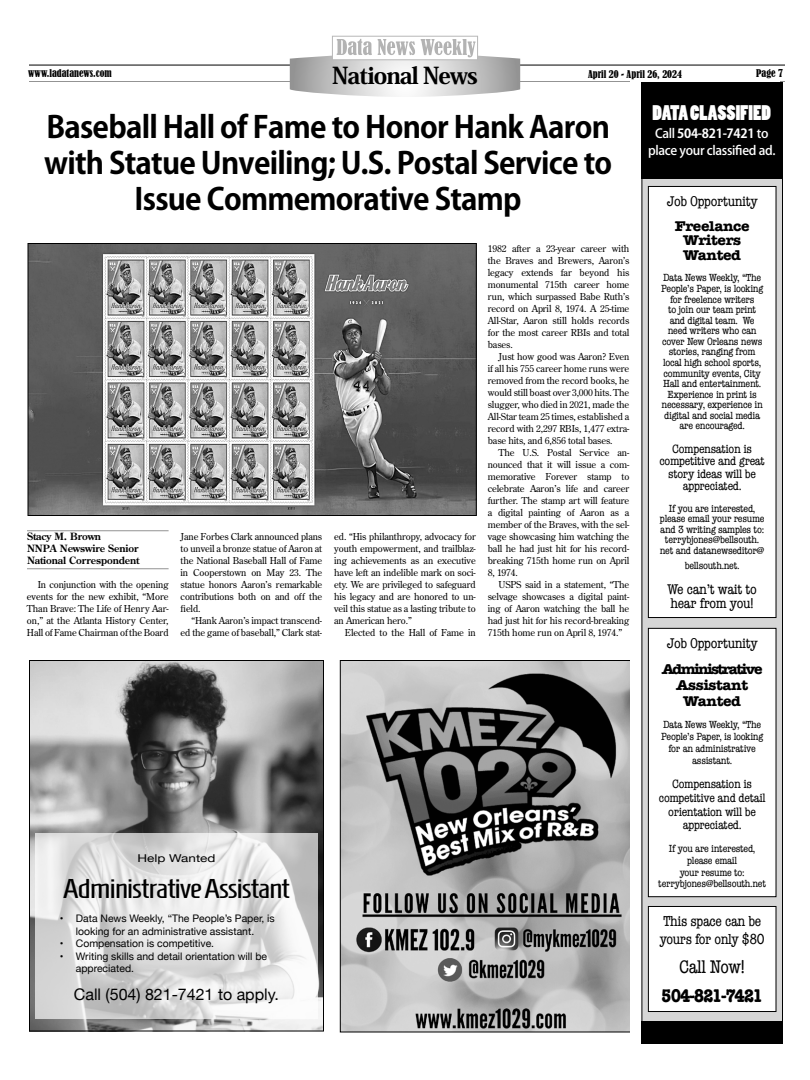
<style>
.page{position:relative;width:810px;height:1080px;background:#fff}
.page>*{position:absolute;margin:0;border:0;box-sizing:border-box;transform-origin:0 0}
.t1{font:700 30px/36px "Koz Go Pro";letter-spacing:-.025em;color:#000;text-align:center}
.t2{font:27.2px "Homenaje";letter-spacing:-.04em;color:#000;scale:1.23 1}
.t3{font:800 23px "Koz Min Pro";letter-spacing:-.045em;color:#000}
.t4{font:19.8px "Poplar Std";color:#fff}
.t5{font:700 condensed 19px "American Typewriter";letter-spacing:-.025em;color:#000;scale:1.04 1}
.t6{font:condensed 19px "American Typewriter";letter-spacing:-.025em;color:#000;scale:1.04 1}
.t7{font:16px "Helvetica Neue";color:#000}
.t8{font:condensed 15px/17.8px "American Typewriter";letter-spacing:-.025em;color:#000;scale:1.04 1}
.t9{font:condensed 14.6px/14.5px "American Typewriter";letter-spacing:-.025em;color:#000;scale:1.07 1}
.t10{font:700 14.6px/15.7px "American Typewriter";letter-spacing:-.09em;color:#000;text-align:center;scale:1.07 1}
.t11{font:700 14.6px/14.5px "American Typewriter";letter-spacing:-.025em;color:#000;text-align:center;scale:1.07 1}
.t12{font:condensed 12.6px/12.5px "American Typewriter";letter-spacing:-.025em;color:#000;text-align:center;scale:1.07 1}
.t13{font:500 12.6px/16.2px "Koz Go Pro";letter-spacing:-.025em;color:#fff;text-align:center}
.t14{font:10.8px "Helvetica Neue";color:#000;scale:1.25 1}
.t15{font:condensed 10.7px/10.6px "American Typewriter";letter-spacing:-.025em;color:#000;text-align:center;scale:1.07 1}
.t16{font:10.4px/12.5px "Helvetica Neue";color:#000;text-align:center}
.t17{font:700 10px/12px "Century Old Style Std";letter-spacing:-.01em;color:#000}
.t18{font:condensed 10px "Bernard";color:#000}
.t19{font:9.5px/12px "Century Old Style Std";letter-spacing:-.01em;color:#000;text-align:justify}
.s1{font-weight:700}
</style>
<div class="page">
<hr style="left:29px;top:81px;width:756px;height:1px;background:#939393">
<hr style="left:29px;top:65px;width:756px;height:1px;background:#000">
<div style="left:332px;top:36px;width:146px;height:24px;background:#fff;border:1px solid #b8b8b8"></div>
<svg style="left:289px;top:39px;width:231px;height:58px"></svg>
<hr style="left:27px;top:530px;width:142px;height:1px;background:#939393">
<hr style="left:27px;top:568px;width:142px;height:1px;background:#939393">
<img style="left:30px;top:245px;width:445px;height:269px">
<div style="left:28px;top:243px;width:449px;height:273px;border:1px solid #000"></div>
<img style="left:31px;top:662px;width:291px;height:368px">
<div style="left:29px;top:660px;width:295px;height:372px;border:1px solid #000"></div>
<svg style="left:35px;top:834px;width:283px;height:186px"></svg>
<img style="left:342px;top:662px;width:288px;height:368px">
<div style="left:630px;top:81px;width:150px;height:963px;background:#fff"></div>
<svg style="left:643px;top:178px;width:138px;height:844px;background:#c8c8c8"></svg>
<div style="left:641px;top:82px;width:142px;height:949px;border:1px solid #000"></div>
<div style="left:641px;top:82px;width:142px;height:96px;background:#000"></div>
<div style="left:641px;top:1022px;width:142px;height:22px;background:#000"></div>
<div style="left:648px;top:186px;width:128px;height:432px;background:#fff"></div>
<div style="left:648px;top:186px;width:128px;height:432px;border:1px solid #000"></div>
<div style="left:648px;top:628px;width:128px;height:269px;background:#fff"></div>
<div style="left:648px;top:628px;width:128px;height:269px;border:1px solid #000"></div>
<div style="left:648px;top:906px;width:128px;height:106px;background:#fff"></div>
<div style="left:648px;top:906px;width:128px;height:106px;border:1px solid #000"></div>
<p class="t18" style="left:28px;top:67px;width:85px">www.ladatanews.com</p>
<h3 class="t3" style="left:332px;top:58px;width:147px">National News</h3>
<p class="t18" style="left:588px;top:68px;width:95px">April 20 - April 26, 2024</p>
<p class="t18" style="left:756px;top:67px;width:28px">Page 7</p>
<h1 class="t1" style="left:44px;top:111px;width:570px">Baseball Hall of Fame to Honor Hank Aaron with Statue Unveiling; U.S. Postal Service to<br>Issue Commemorative Stamp</h1>
<h3 class="t4" style="left:653px;top:102px;width:120px">DATA CLASSIFIED</h3>
<h3 class="t13" style="left:648px;top:126px;width:129px">Call <span class="s1">504-821-7421</span> to place your classified ad.</h3>
<h3 class="t9" style="left:667px;top:193px;width:86px">Job Opportunity</h3>
<h3 class="t11" style="left:675px;top:218px;width:72px">Freelance<br>Writers<br>Wanted</h3>
<p class="t15" style="left:661px;top:272px;width:97px">Data News Weekly, “The<br>People’s Paper, is looking for freelence writers<br>to join our team print and digital team. We need writers who can cover New Orleans news stories, ranging from local high school sports, community events, City<br>Hall and entertainment.<br>Experience in print is necessary, experience in digital and social media are encouraged.</p>
<h3 class="t12" style="left:659px;top:442px;width:100px">Compensation is competitive and great story ideas will be appreciated.</h3>
<p class="t15" style="left:660px;top:503px;width:99px">If you are interested, please email your resume and 3 writing samples to: terrybjones@bellsouth. net and datanewseditor@</p>
<p class="t15" style="left:685px;top:559px;width:53px">bellsouth.net.</p>
<h3 class="t9" style="left:668px;top:581px;width:85px">We can’t wait to hear from you!</h3>
<h3 class="t9" style="left:667px;top:635px;width:86px">Job Opportunity</h3>
<h3 class="t10" style="left:662px;top:661px;width:96px">Administrative<br>Assistant<br>Wanted</h3>
<p class="t15" style="left:661px;top:718px;width:97px;line-height:11.8px">Data News Weekly, “The<br>People’s Paper, is looking for an administrative assistant.</p>
<h3 class="t12" style="left:659px;top:777px;width:101px;line-height:13.7px">Compensation is competitive and detail orientation will be appreciated.</h3>
<p class="t15" style="left:658px;top:842px;width:102px;line-height:11.8px">If you are interested, please email<br>your resume to: terrybjones@bellsouth.net</p>
<h3 class="t8" style="left:660px;top:912px;width:102px">This space can be yours for only $80</h3>
<h3 class="t6" style="left:679px;top:952px;width:65px">Call Now!</h3>
<h3 class="t5" style="left:662px;top:981px;width:99px">504-821-7421</h3>
<p class="t19" style="left:488px;top:242px;width:143px">1982 after a 23-year career with the Braves and Brewers, Aaron’s legacy extends far beyond his monumental 715th career home run, which surpassed Babe Ruth’s record on April 8, 1974. A 25-time All-Star, Aaron still holds records for the most career RBIs and total bases.</p>
<p class="t19" style="left:488px;top:350px;width:143px;text-indent:11px">Just how good was Aaron? Even if all his 755 career home runs were removed from the record books, he would still boast over 3,000 hits. The slugger, who died in 2021, made the All-Star team 25 times, established a record with 2,297 RBIs, 1,477 extra&shy;base hits, and 6,856 total bases.</p>
<p class="t19" style="left:488px;top:446px;width:143px;text-indent:11px">The U.S. Postal Service an&shy;nounced that it will issue a com&shy;memorative Forever stamp to celebrate Aaron’s life and career further. The stamp art will feature a digital painting of Aaron as a member of the Braves, with the sel&shy;vage showcasing him watching the ball he had just hit for his record&shy;breaking 715th home run on April 8, 1974.</p>
<p class="t19" style="left:488px;top:578px;width:143px;text-indent:11px">USPS said in a statement, “The selvage showcases a digital paint&shy;ing of Aaron watching the ball he had just hit for his record-breaking 715th home run on April 8, 1974.”</p>
<p class="t17" style="left:27px;top:530px;width:114px">Stacy M. Brown<br>NNPA Newswire Senior<br>National Correspondent</p>
<p class="t19" style="left:27px;top:578px;width:143px;text-indent:11px">In conjunction with the opening events for the new exhibit, “More Than Brave: The Life of Henry Aar&shy;on,” at the Atlanta History Center, Hall of Fame Chairman of the Board</p>
<p class="t19" style="left:334px;top:530px;width:143px">ed. “His philanthropy, advocacy for youth empowerment, and trailblaz&shy;ing achievements as an executive have left an indelible mark on soci&shy;ety. We are privileged to safeguard his legacy and are honored to un&shy;veil this statue as a lasting tribute to an American hero.”</p>
<p class="t19" style="left:345px;top:626px;width:132px">Elected to the Hall of Fame in</p>
<p class="t19" style="left:181px;top:530px;width:143px">Jane Forbes Clark announced plans to unveil a bronze statue of Aaron at the National Baseball Hall of Fame in Cooperstown on May 23. The statue honors Aaron’s remarkable contributions both on and off the field.</p>
<p class="t19" style="left:181px;top:614px;width:143px;text-align:right">“Hank Aaron’s impact transcend&shy;ed the game of baseball,” Clark stat-</p>
<p class="t14" style="left:137px;top:851px;width:64px">Help Wanted</p>
<h2 class="t2" style="left:63px;top:874px;width:186px">Administrative Assistant</h2>
<p class="t16" style="left:60px;top:913px;width:217px">• Data News Weekly, “The People’s Paper, is looking for an administrative assistant.</p>
<p class="t16" style="left:60px;top:938px;width:156px">• Compensation is competitive.</p>
<p class="t16" style="left:76px;top:951px;width:193px;text-align:left;text-indent:-16px">• Writing skills and detail orientation will be appreciated.</p>
<h3 class="t7" style="left:74px;top:983px;width:207px">Call (504) 821-7421 to apply.</h3>
</div>
